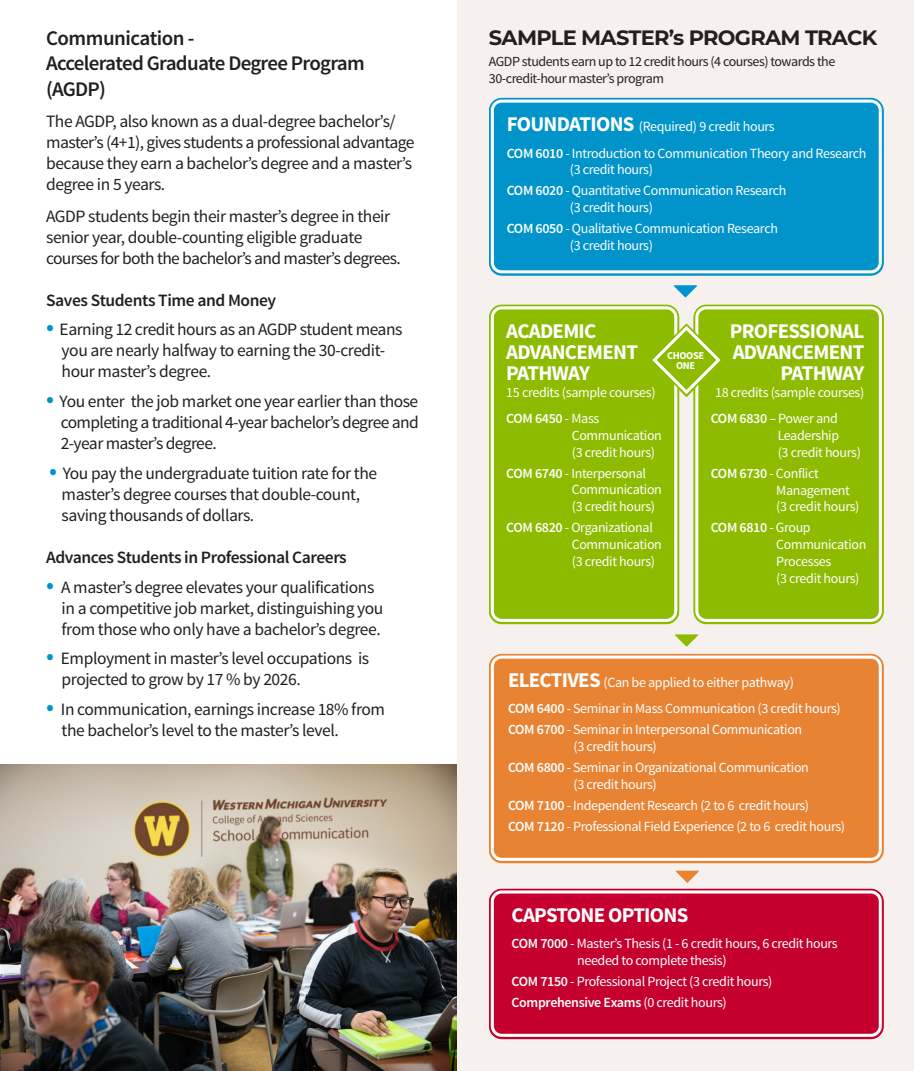
<style>
.page{position:relative;width:914px;height:1071px;background:#fff}
.page>*{position:absolute;margin:0;border:0;box-sizing:border-box;transform-origin:0 0}
.t1{font:700 21px/21px "Source Sans Pro";letter-spacing:-.035em;color:#fff}
.t2{font:600 20.82px/25.2px "Source Sans Pro";letter-spacing:-.035em;color:#231f20}
.t3{font:700 20.82px "Montserrat";letter-spacing:-.035em;color:#231f20}
.t4{font:17.32px/21px "Source Sans Pro";letter-spacing:-.025em;color:#231f20}
.t5{font:600 17.32px "Source Sans Pro";letter-spacing:-.025em;color:#231f20}
.t6{font:14px/16.8px "Source Sans Pro";letter-spacing:-.025em;color:#fff}
.t7{font:13.83px/16.8px "Source Sans Pro";letter-spacing:-.035em;color:#231f20}
.t8{font:700 10.5px/10.5px "Source Sans Pro";letter-spacing:-.035em;color:#fff;text-align:center}
.s1{font-size:26.25px;color:#0094ca}
.s2{font-weight:700;font-size:21px}
.s3{font-weight:600}
</style>
<div class="page">
<img style="left:0;top:765px;width:457px;height:306px">
<div style="left:457px;top:0;width:456px;height:1071px;background:#f6f1ef"></div>
<svg style="left:490px;top:890px;width:392px;height:148px;fill:#fff"></svg>
<div style="left:489px;top:889px;width:394px;height:150px;border:2px solid #c5002e;border-radius:12px"></div>
<div style="left:494px;top:894px;width:384px;height:140px;background:#c5002e;border-radius:8px"></div>
<svg style="left:490px;top:655px;width:392px;height:207px;fill:#fff"></svg>
<div style="left:489px;top:654px;width:394px;height:209px;border:2px solid #e88334;border-radius:12px"></div>
<div style="left:494px;top:659px;width:384px;height:199px;background:#e88334;border-radius:8px"></div>
<svg style="left:490px;top:305px;width:188px;height:318px;fill:#fff"></svg>
<div style="left:489px;top:305px;width:190px;height:319px;border:2px solid #8dbb00;border-radius:12px"></div>
<div style="left:494px;top:309px;width:180px;height:310px;background:#8dbb00;border-radius:8px"></div>
<svg style="left:694px;top:305px;width:188px;height:318px;fill:#fff"></svg>
<div style="left:693px;top:305px;width:190px;height:319px;border:2px solid #8dbb00;border-radius:12px"></div>
<div style="left:698px;top:309px;width:180px;height:310px;background:#8dbb00;border-radius:8px"></div>
<svg style="left:490px;top:99px;width:392px;height:175px;fill:#fff"></svg>
<div style="left:489px;top:98px;width:394px;height:177px;border:2px solid #0094ca;border-radius:12px"></div>
<div style="left:494px;top:103px;width:384px;height:167px;background:#0094ca;border-radius:8px"></div>
<svg style="left:652px;top:322px;width:69px;height:77px"></svg>
<svg style="left:673px;top:285px;width:24px;height:13px"></svg>
<svg style="left:675px;top:634px;width:23px;height:13px"></svg>
<svg style="left:675px;top:871px;width:24px;height:12px"></svg>
<h2 class="t2" style="left:46px;top:26px;width:320px">Communication -<br>Accelerated Graduate Degree Program (AGDP)</h2>
<p class="t4" style="left:46px;top:111px;width:370px">The AGDP, also known as a dual-degree bachelor’s/ master’s (4+1), gives students a professional advantage because they earn a bachelor’s degree and a master’s degree in 5 years.</p>
<p class="t4" style="left:46px;top:206px;width:356px">AGDP students begin their master’s degree in their senior year, double-counting eligible graduate courses for both the bachelor’s and master’s degrees.</p>
<p class="t5" style="left:46px;top:289px;width:232px">Saves Students Time and Money</p>
<p class="t4" style="left:62px;top:319px;width:342px;text-indent:-15px"><span class="s1">•</span> Earning 12 credit hours as an AGDP student means you are nearly halfway to earning the 30-credit&shy;hour master’s degree.</p>
<p class="t4" style="left:61px;top:391px;width:359px;text-align:justify;text-indent:-15px"><span class="s1">•</span> You enter the job market one year earlier than those completing a traditional 4-year bachelor’s degree and 2-year master’s degree.</p>
<p class="t4" style="left:62px;top:463px;width:317px;text-indent:-12px"><span class="s1">•</span> You pay the undergraduate tuition rate for the master’s degree courses that double-count, saving thousands of dollars.</p>
<p class="t5" style="left:46px;top:546px;width:302px">Advances Students in Professional Careers</p>
<p class="t4" style="left:62px;top:577px;width:323px;text-indent:-15px"><span class="s1">•</span> A master’s degree elevates your qualifications in a competitive job market, distinguishing you from those who only have a bachelor’s degree.</p>
<p class="t4" style="left:62px;top:648px;width:309px;text-indent:-15px"><span class="s1">•</span> Employment in master’s level occupations is projected to grow by 17 % by 2026.</p>
<p class="t4" style="left:62px;top:699px;width:325px;text-indent:-15px"><span class="s1">•</span> In communication, earnings increase 18% from the bachelor’s level to the master’s level.</p>
<h2 class="t3" style="left:489px;top:23px;width:390px">SAMPLE MASTER’s PROGRAM TRACK</h2>
<p class="t7" style="left:489px;top:54px;width:348px">AGDP students earn up to 12 credit hours (4 courses) towards the<br>30-credit-hour master’s program</p>
<p class="t6" style="left:506px;top:114px;width:361px;line-height:26.2px"><span class="s2">FOUNDATIONS</span> (Required) 9 credit hours<br><span class="s3">COM 6010</span> - Introduction to Communication Theory and Research</p>
<p class="t6" style="left:506px;top:160px;width:281px;line-height:21px;text-indent:63px">(3 credit hours)<br><span class="s3">COM 6020</span> - Quantitative Communication Research</p>
<p class="t6" style="left:506px;top:197px;width:273px;line-height:21px;text-indent:63px">(3 credit hours)<br><span class="s3">COM 6050</span> - Qualitative Communication Research</p>
<p class="t6" style="left:569px;top:237px;width:85px">(3 credit hours)</p>
<h1 class="t1" style="left:506px;top:321px;width:133px">ACADEMIC<br>ADVANCEMENT<br>PATHWAY</h1>
<p class="t6" style="left:506px;top:379px;width:151px;line-height:26.2px">15 credits (sample courses)<br><span class="s3">COM 6450</span> - Mass</p>
<p class="t6" style="left:572px;top:427px;width:92px">Communication (3 credit hours)</p>
<p class="t6" style="left:572px;top:465px;width:92px;text-indent:-65px"><span class="s3">COM 6740</span> - Interpersonal<br>Communication (3 credit hours)</p>
<p class="t6" style="left:572px;top:519px;width:92px;text-indent:-65px"><span class="s3">COM 6820</span> - Organizational<br>Communication (3 credit hours)</p>
<h1 class="t1" style="left:729px;top:321px;width:136px;text-align:right">PROFESSIONAL<br>ADVANCEMENT<br>PATHWAY</h1>
<p class="t6" style="left:715px;top:384px;width:151px">18 credits (sample courses)</p>
<p class="t8" style="left:667px;top:350px;width:39px">CHOOSE<br>ONE</p>
<p class="t6" style="left:777px;top:410px;width:85px;text-indent:-67px"><span class="s3">COM 6830 –</span> Power and<br>Leadership<br>(3 credit hours)</p>
<p class="t6" style="left:776px;top:465px;width:85px;text-indent:-65px"><span class="s3">COM 6730</span> - Conflict<br>Management (3 credit hours)</p>
<p class="t6" style="left:776px;top:520px;width:92px;text-indent:-65px"><span class="s3">COM 6810</span> - Group<br>Communication<br>Processes<br>(3 credit hours)</p>
<p class="t6" style="left:508px;top:670px;width:334px;line-height:26.2px"><span class="s2">ELECTIVES</span> (Can be applied to either pathway)<br><span class="s3">COM 6400</span> - Seminar in Mass Communication (3 credit hours)</p>
<p class="t6" style="left:573px;top:722px;width:230px;text-indent:-65px"><span class="s3">COM 6700</span> - Seminar in Interpersonal Communication (3 credit hours)</p>
<p class="t6" style="left:573px;top:759px;width:237px;text-indent:-65px"><span class="s3">COM 6800</span> - Seminar in Organizational Communication (3 credit hours)</p>
<p class="t6" style="left:508px;top:795px;width:338px;line-height:21px"><span class="s3">COM 7100</span> - Independent Research (2 to 6 credit hours)<br><span class="s3">COM 7120</span> - Professional Field Experience (2 to 6 credit hours)</p>
<h1 class="t1" style="left:511px;top:905px;width:178px">CAPSTONE OPTIONS</h1>
<p class="t6" style="left:577px;top:936px;width:262px;text-indent:-65px"><span class="s3">COM 7000</span> - Master’s Thesis (1 - 6 credit hours, 6 credit hours needed to complete thesis)</p>
<p class="t6" style="left:511px;top:971px;width:262px;line-height:21px"><span class="s3">COM 7150</span> - Professional Project (3 credit hours)<br><span class="s3">Comprehensive Exams</span> (0 credit hours)</p>
</div>
